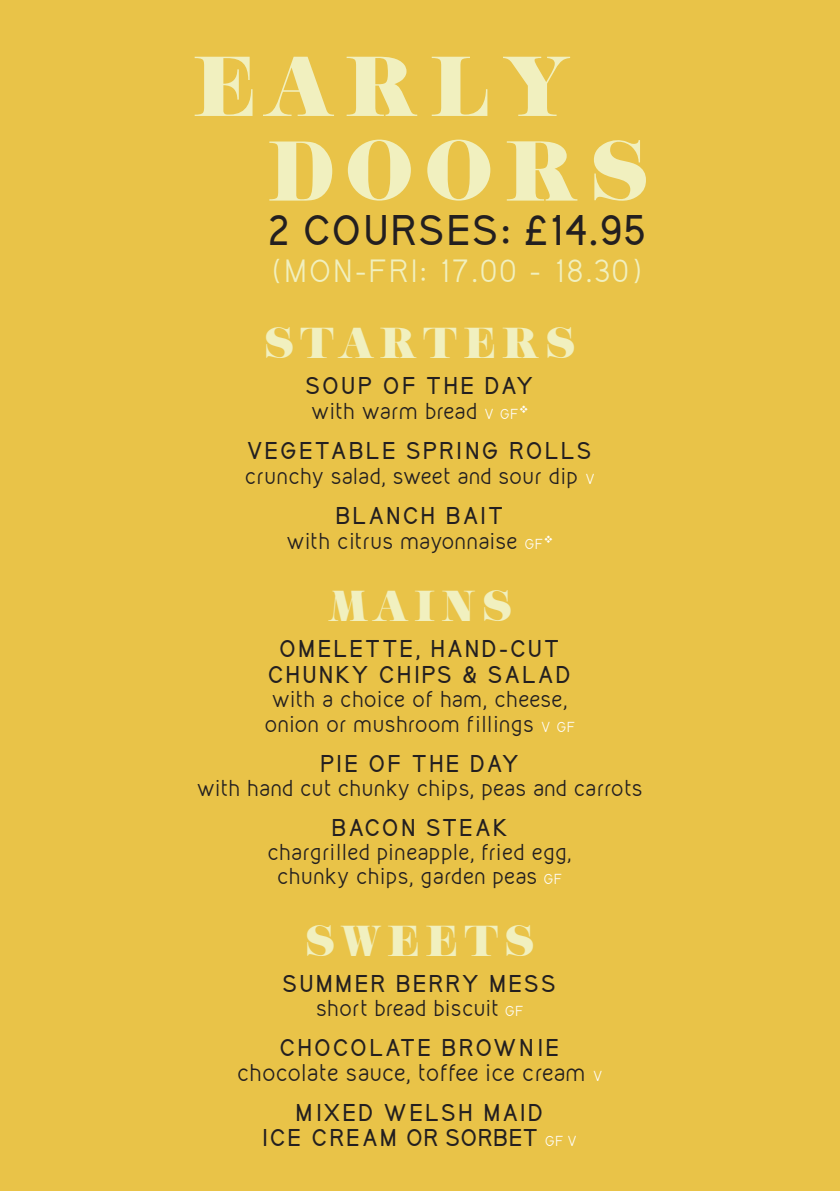
<style>
.page{position:relative;width:840px;height:1191px;background:#fff}
.page>*{position:absolute;margin:0;border:0;box-sizing:border-box;transform-origin:0 0}
.t1{font:70.4px "Quenos";letter-spacing:.2em;color:#f1f0bf}
.t2{font:700 37px "Kirvy";letter-spacing:.05em;color:#231f20}
.t3{font:36px "Quenos";letter-spacing:.2em;color:#f1f0bf}
.t4{font:28px "Kirvy";letter-spacing:.075em;color:#f1f0bf}
.t5{font:700 21px "Kirvy";letter-spacing:.1em;color:#231f20}
.t6{font:21px "Kirvy";letter-spacing:.01em;color:#231f20}
.t7{font:700 21px "Kirvy";letter-spacing:.06em;color:#231f20}
.t8{font:20px "Kirvy";letter-spacing:.025em;color:#231f20}
.s1{font-size:12.6px;color:#fff}
.s2{font-weight:400;font-size:12.6px;color:#fff}
</style>
<div class="page">
<div style="left:0;top:0;width:839px;height:1191px;background:#e9c348"></div>
<p class="t1" style="left:194px;top:50px;width:378px">EARLY</p>
<p class="t1" style="left:269px;top:135px;width:379px">DOORS</p>
<p class="t2" style="left:268px;top:205px;width:378px">2 COURSES: £14.95</p>
<p class="t4" style="left:272px;top:251px;width:370px">(MON-FRI: 17.00 - 18.30)</p>
<p class="t3" style="left:265px;top:324px;width:310px">STARTERS</p>
<p class="t5" style="left:306px;top:371px;width:229px">SOUP OF THE DAY</p>
<p class="t8" style="left:311px;top:397px;width:208px">with warm bread <span class="s1">V GF</span></p>
<p class="t5" style="left:247px;top:436px;width:346px">VEGETABLE SPRING ROLLS</p>
<p class="t8" style="left:245px;top:462px;width:351px">crunchy salad, sweet and sour dip <span class="s1">V</span></p>
<p class="t5" style="left:336px;top:501px;width:169px">BLANCH BAIT</p>
<p class="t8" style="left:286px;top:528px;width:258px">with citrus mayonnaise <span class="s1">GF</span></p>
<p class="t3" style="left:328px;top:588px;width:184px">MAINS</p>
<p class="t5" style="left:280px;top:634px;width:281px">OMELETTE, HAND-CUT</p>
<p class="t5" style="left:268px;top:660px;width:304px">CHUNKY CHIPS &amp; SALAD</p>
<p class="t8" style="left:272px;top:685px;width:297px">with a choice of ham, cheese,</p>
<p class="t8" style="left:264px;top:710px;width:312px">onion or mushroom fillings <span class="s1">V GF</span></p>
<p class="t5" style="left:320px;top:749px;width:200px">PIE OF THE DAY</p>
<p class="t8" style="left:197px;top:774px;width:447px">with hand cut chunky chips, peas and carrots</p>
<p class="t5" style="left:332px;top:813px;width:177px">BACON STEAK</p>
<p class="t8" style="left:268px;top:838px;width:305px">chargrilled pineapple, fried egg,</p>
<p class="t8" style="left:277px;top:862px;width:286px">chunky chips, garden peas <span class="s1">GF</span></p>
<p class="t3" style="left:306px;top:922px;width:229px">SWEETS</p>
<p class="t5" style="left:283px;top:969px;width:275px">SUMMER BERRY MESS</p>
<p class="t8" style="left:316px;top:994px;width:208px">short bread biscuit <span class="s1">GF</span></p>
<p class="t5" style="left:280px;top:1033px;width:281px">CHOCOLATE BROWNIE</p>
<p class="t6" style="left:237px;top:1058px;width:366px">chocolate sauce, toffee ice cream <span class="s1">V</span></p>
<p class="t5" style="left:296px;top:1098px;width:249px">MIXED WELSH MAID</p>
<p class="t7" style="left:263px;top:1123px;width:315px">ICE CREAM OR SORBET <span class="s2">GF V</span></p>
</div>
